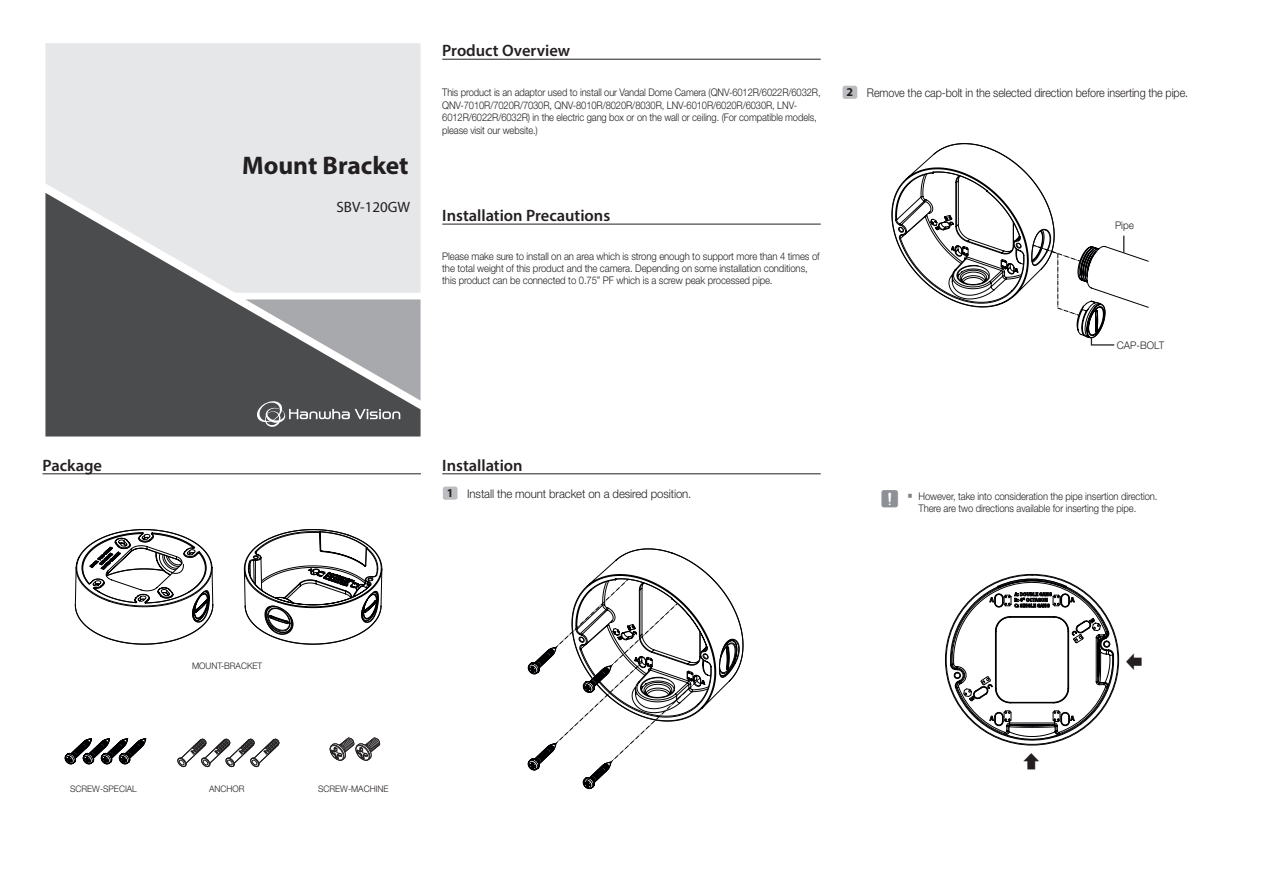
<style>
.page{position:relative;width:1263px;height:893px;background:#fff}
.page>*{position:absolute;margin:0;border:0;box-sizing:border-box;transform-origin:0 0}
.t1{font:700 25.5px "Myriad Pro";color:#231f20}
.t2{font:600 16.5px "Myriad Pro";color:#231f20}
.t3{font:15px "Myriad Pro";color:#231f20}
.t4{font:12px "Helvetica Neue Light si";letter-spacing:-.01em;color:#231f20;scale:.9 1}
.t5{font:12px "Helvetica Neue Light si";letter-spacing:-.01em;color:#231f20;scale:.95 1}
.t6{font:10.5px/12.6px "Helvetica Neue Light si";letter-spacing:-.01em;color:#231f20;scale:.89 1}
.t7{font:10.5px/11.7px "Helvetica Neue Light si";letter-spacing:-.01em;color:#231f20;scale:.91 1}
.t8{font:10.5px/12px "Helvetica Neue Light si";letter-spacing:-.01em;color:#231f20;scale:.9 1}
.t9{font:10.5px "Helvetica Neue Light si";letter-spacing:-.01em;color:#231f20;scale:.95 1}
.t10{font:9px "Helvetica Neue Light si";color:#231f20;scale:.95 1}
.s1{font-family:"Myriad Pro";font-weight:700}
.s2{font-family:"SIBD P1400";font-size:19.5px;color:#8d9096}
.s3{font-family:"SI Icon HR755";font-size:12px;color:#808285}
</style>
<div class="page">
<hr style="left:442px;top:59px;width:379px;height:1px;background:#231f20">
<hr style="left:43px;top:474px;width:378px;height:1px;background:#231f20">
<hr style="left:442px;top:224px;width:379px;height:1px;background:#231f20">
<svg style="left:65px;top:738px;width:81px;height:26px"></svg>
<svg style="left:329px;top:738px;width:52px;height:23px"></svg>
<hr style="left:442px;top:474px;width:379px;height:1px;background:#231f20">
<svg style="left:442px;top:486px;width:16px;height:14px"></svg>
<svg style="left:528px;top:549px;width:215px;height:240px"></svg>
<svg style="left:842px;top:85px;width:15px;height:14px"></svg>
<svg style="left:177px;top:739px;width:102px;height:28px"></svg>
<div style="left:45px;top:43px;width:376px;height:150px;background:#e6e7e9"></div>
<svg style="left:45px;top:193px;width:376px;height:243px;background:#909192"></svg>
<svg style="left:892px;top:143px;width:256px;height:203px"></svg>
<svg style="left:75px;top:529px;width:138px;height:115px"></svg>
<svg style="left:244px;top:529px;width:138px;height:115px"></svg>
<svg style="left:245px;top:299px;width:176px;height:129px;background:#818284"></svg>
<svg style="left:948px;top:573px;width:168px;height:173px"></svg>
<h2 class="t2" style="left:43px;top:455px;width:61px">Package</h2>
<h1 class="t1" style="left:242px;top:149px;width:168px">Mount Bracket</h1>
<h3 class="t3" style="left:336px;top:198px;width:75px">SBV-120GW</h3>
<h2 class="t2" style="left:442px;top:40px;width:130px">Product Overview</h2>
<p class="t6" style="left:442px;top:87px;width:427px">This product is an adaptor used to install our Vandal Dome Camera (QNV-6012R/6022R/6032R, QNV-7010R/7020R/7030R, QNV-8010R/8020R/8030R, LNV-6010R/6020R/6030R, LNV-6012R/6022R/6032R) in the electric gang box or on the wall or ceiling. (For compatible models, please visit our website.)</p>
<p class="t4" style="left:847px;top:85px;width:381px"><span class="s1">2</span> Remove the cap-bolt in the selected direction before inserting the pipe.</p>
<h2 class="t2" style="left:442px;top:205px;width:169px">Installation Precautions</h2>
<p class="t7" style="left:442px;top:251px;width:416px">Please make sure to install on an area which is strong enough to support more than 4 times of the total weight of this product and the camera. Depending on some installation conditions, this product can be connected to 0.75” PF which is a screw peak processed pipe.</p>
<p class="t9" style="left:1115px;top:219px;width:22px">Pipe</p>
<p class="t9" style="left:1117px;top:338px;width:51px">CAP-BOLT</p>
<h2 class="t2" style="left:442px;top:455px;width:82px">Installation</h2>
<p class="t5" style="left:447px;top:486px;width:259px"><span class="s1">1</span> Install the mount bracket on a desired position.</p>
<p class="t8" style="left:918px;top:490px;width:267px;text-indent:-38px"><span class="s2">J</span> <span class="s3">`</span> However, take into consideration the pipe insertion direction.<br>There are two directions available for inserting the pipe.</p>
<p class="t10" style="left:192px;top:660px;width:76px">MOUNT-BRACKET</p>
<p class="t10" style="left:70px;top:783px;width:72px">SCREW-SPECIAL</p>
<p class="t10" style="left:318px;top:783px;width:76px">SCREW-MACHINE</p>
<p class="t10" style="left:209px;top:783px;width:39px">ANCHOR</p>
</div>
